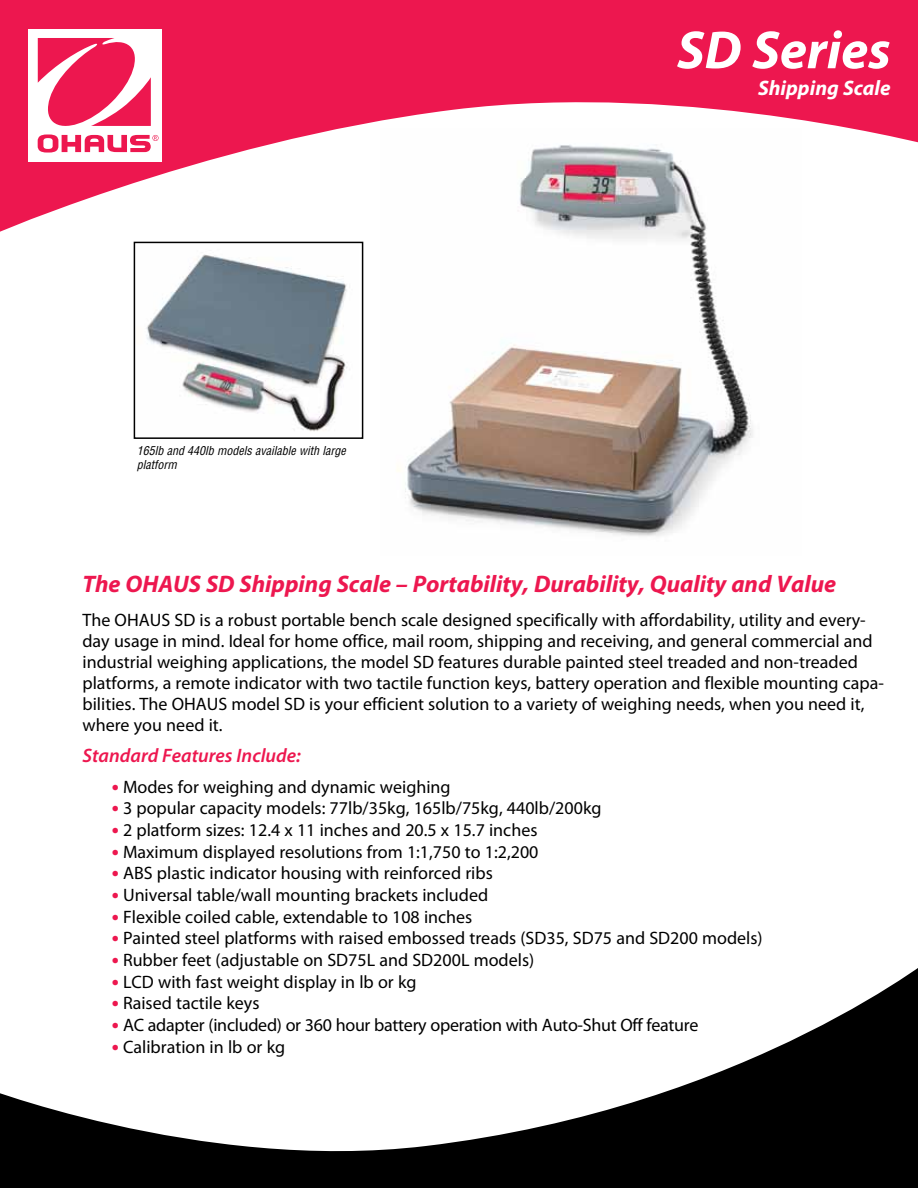
<style>
.page{position:relative;width:918px;height:1188px;background:#fff}
.page>*{position:absolute;margin:0;border:0;box-sizing:border-box;transform-origin:0 0}
.t1{font:italic 700 54px "Myriad Pro";color:#fff}
.t2{font:italic 700 24px "Myriad Pro";color:#ed174f}
.t3{font:italic 700 21px "Myriad Pro";color:#fff}
.t4{font:italic 600 19.5px "Myriad Pro";color:#ed174f}
.t5{font:18px/21px "Myriad Pro";color:#000}
.t6{font:italic condensed 12px/14.4px "Helvetica";color:#000}
.s1{font-weight:700;font-size:21px;color:#ed174f}
</style>
<div class="page">
<svg style="left:0;top:968px;width:918px;height:220px"></svg>
<svg style="left:0;top:0;width:918px;height:244px;fill:#ed174f"></svg>
<div style="left:28px;top:29px;width:134px;height:132px;background:#fff"></div>
<svg style="left:38px;top:38px;width:121px;height:115px"></svg>
<img style="left:381px;top:128px;width:421px;height:408px">
<img style="left:146px;top:254px;width:201px;height:178px">
<div style="left:134px;top:242px;width:229px;height:197px;border:2px solid #000"></div>
<p class="t6" style="left:137px;top:443px;width:211px">165lb and 440lb models available with large platform</p>
<h1 class="t1" style="left:677px;top:15px;width:215px">SD Series</h1>
<p class="t3" style="left:758px;top:75px;width:134px">Shipping Scale</p>
<h2 class="t2" style="left:82px;top:568px;width:755px">The OHAUS SD Shipping Scale – Portability, Durability, Quality and Value</h2>
<p class="t5" style="left:82px;top:609px;width:803px">The OHAUS SD is a robust portable bench scale designed specifically with affordability, utility and every&shy;day usage in mind. Ideal for home office, mail room, shipping and receiving, and general commercial and industrial weighing applications, the model SD features durable painted steel treaded and non-treaded platforms, a remote indicator with two tactile function keys, battery operation and flexible mounting capa&shy;bilities. The OHAUS model SD is your efficient solution to a variety of weighing needs, when you need it, where you need it.</p>
<p class="t4" style="left:83px;top:743px;width:220px">Standard Features Include:</p>
<p class="t5" style="left:112px;top:776px;width:340px"><span class="s1">•</span> Modes for weighing and dynamic weighing</p>
<p class="t5" style="left:112px;top:798px;width:491px"><span class="s1">•</span> 3 popular capacity models: 77lb/35kg, 165lb/75kg, 440lb/200kg</p>
<p class="t5" style="left:112px;top:819px;width:427px"><span class="s1">•</span> 2 platform sizes: 12.4 x 11 inches and 20.5 x 15.7 inches</p>
<p class="t5" style="left:112px;top:841px;width:428px"><span class="s1">•</span> Maximum displayed resolutions from 1:1,750 to 1:2,200</p>
<p class="t5" style="left:112px;top:863px;width:383px"><span class="s1">•</span> ABS plastic indicator housing with reinforced ribs</p>
<p class="t5" style="left:112px;top:884px;width:378px"><span class="s1">•</span> Universal table/wall mounting brackets included</p>
<p class="t5" style="left:112px;top:906px;width:362px"><span class="s1">•</span> Flexible coiled cable, extendable to 108 inches</p>
<p class="t5" style="left:112px;top:928px;width:652px"><span class="s1">•</span> Painted steel platforms with raised embossed treads (SD35, SD75 and SD200 models)</p>
<p class="t5" style="left:112px;top:949px;width:424px"><span class="s1">•</span> Rubber feet (adjustable on SD75L and SD200L models)</p>
<p class="t5" style="left:112px;top:971px;width:306px"><span class="s1">•</span> LCD with fast weight display in lb or kg</p>
<p class="t5" style="left:112px;top:993px;width:149px"><span class="s1">•</span> Raised tactile keys</p>
<p class="t5" style="left:112px;top:1014px;width:588px"><span class="s1">•</span> AC adapter (included) or 360 hour battery operation with Auto-Shut Off feature</p>
<p class="t5" style="left:112px;top:1036px;width:175px"><span class="s1">•</span> Calibration in lb or kg</p>
</div>
